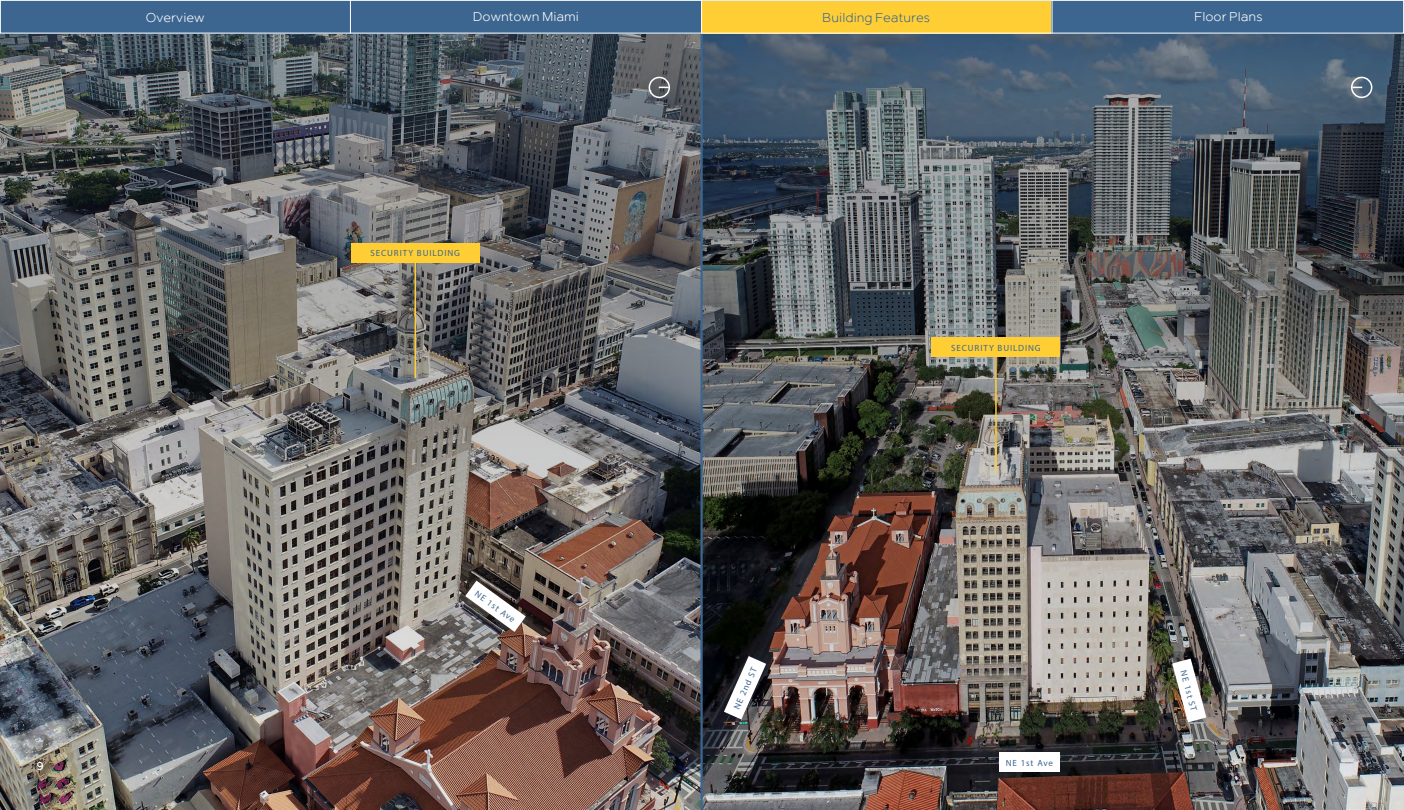
<style>
.page{position:relative;width:1404px;height:810px;background:#fff}
.page>*{position:absolute;margin:0;border:0;box-sizing:border-box;transform-origin:0 0}
.t1{font:300 12.75px "Shvo";color:#fff}
.t2{font:300 12.75px "Shvo";color:#3c6690}
.t3{font:700 11.25px "Shvo";color:#fff}
.t4{font:9px "Myriad Pro";letter-spacing:.1em;color:#3c6690}
</style>
<div class="page">
<img style="left:0;top:33px;width:700px;height:777px">
<img style="left:703px;top:33px;width:701px;height:777px">
<div style="left:0;top:0;width:1404px;height:33px;background:#3c6690"></div>
<div style="left:701px;top:1px;width:350px;height:32px;background:#ffce35"></div>
<hr style="left:350px;top:0;width:1px;height:33px;background:#fff">
<hr style="left:701px;top:0;width:1px;height:33px;background:#fff">
<hr style="left:1052px;top:0;width:1px;height:33px;background:#fff">
<hr style="left:700px;top:33px;width:3px;height:777px;background:#3c6690">
<div style="left:0;top:0;width:1404px;height:33px;border:1px solid #fff"></div>
<div style="left:932px;top:338px;width:128px;height:19px;background:#ffce35"></div>
<div style="left:999px;top:753px;width:61px;height:19px;background:#fff"></div>
<svg style="left:465px;top:581px;width:61px;height:51px"></svg>
<svg style="left:1172px;top:659px;width:34px;height:63px"></svg>
<svg style="left:724px;top:656px;width:42px;height:64px"></svg>
<div style="left:351px;top:243px;width:129px;height:19px;background:#ffce35"></div>
<hr style="left:995px;top:353px;width:2px;height:120px;background:#ffce35">
<hr style="left:415px;top:258px;width:1px;height:120px;background:#ffce35">
<div style="left:1351px;top:77px;width:21px;height:21px;border:2px solid #fff;border-radius:50%"></div>
<div style="left:649px;top:77px;width:21px;height:21px;border:2px solid #fff;border-radius:50%"></div>
<p class="t3" style="left:36px;top:759px;width:9px">9</p>
<h1 class="t1" style="left:146px;top:10px;width:60px">Overview</h1>
<h1 class="t1" style="left:473px;top:9px;width:108px">Downtown Miami</h1>
<h1 class="t2" style="left:822px;top:10px;width:109px">Building Features</h1>
<h1 class="t1" style="left:1194px;top:9px;width:70px">Floor Plans</h1>
<p class="t4" style="left:371px;top:248px;width:91px">SECURITY BUILDING</p>
<p class="t4" style="left:479px;top:588px;width:49px;rotate:36deg">NE 1st Ave</p>
<p class="t4" style="left:731px;top:706px;width:46px;rotate:-66deg">NE 2nd ST</p>
<p class="t4" style="left:951px;top:342px;width:91px">SECURITY BUILDING</p>
<p class="t4" style="left:1006px;top:757px;width:49px">NE 1st Ave</p>
<p class="t4" style="left:1189px;top:669px;width:43px;rotate:75deg">NE 1st ST</p>
</div>
